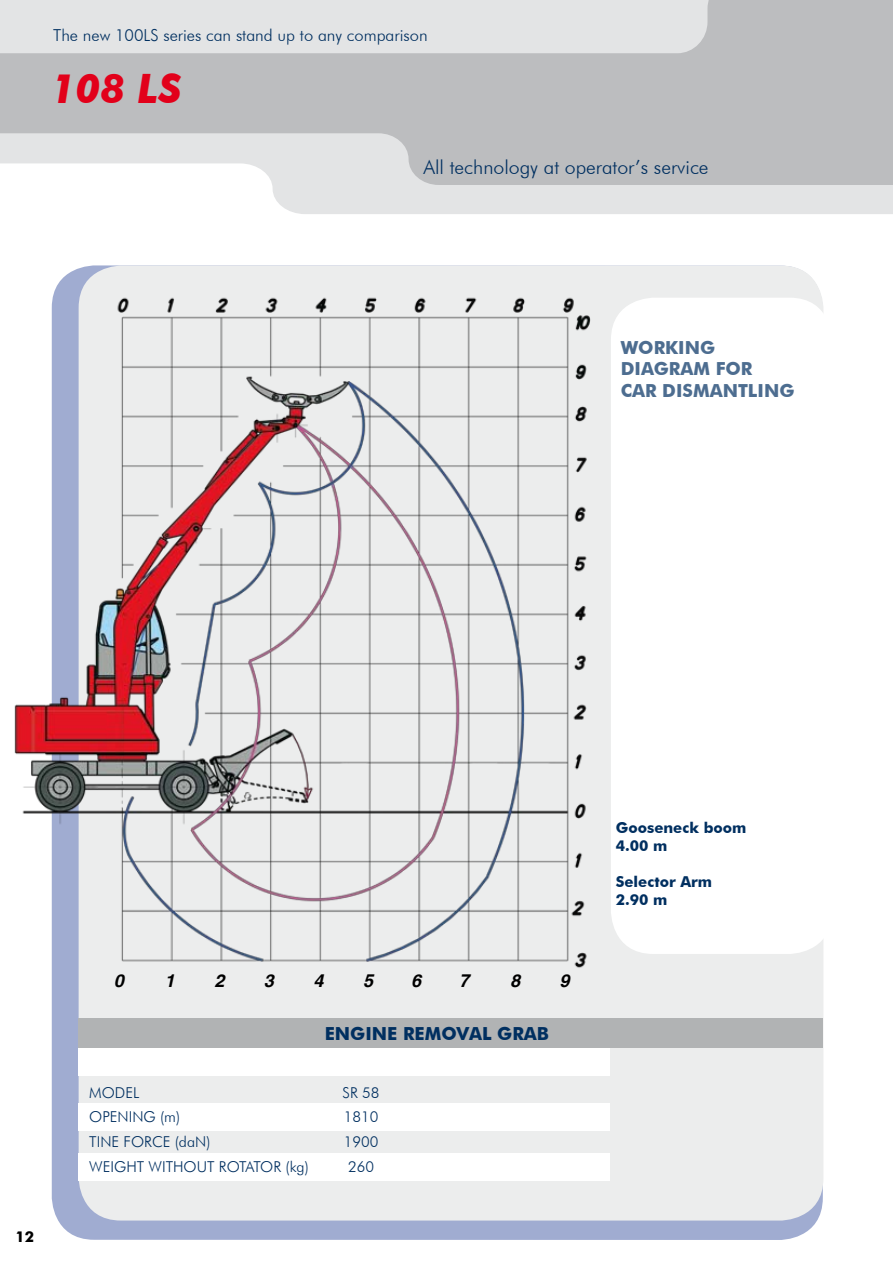
<style>
.page{position:relative;width:893px;height:1263px;background:#fff}
.page>*{position:absolute;margin:0;border:0;box-sizing:border-box;transform-origin:0 0}
.t1{font:italic 700 40.5px "Futura BT";color:#e2001a}
.t2{font:300 19.5px "Futura BT";color:#002f60}
.t3{font:700 18px/21.6px "Futura BT";color:#4d6d90}
.t4{font:700 18px "Futura BT";color:#002f60}
.t5{font:italic 700 18px "Helvetica";color:#000}
.t6{font:300 16.5px "Futura BT";color:#002f60}
.t7{font:300 15px/24.8px "Futura BT";color:#002f60;text-align:justify}
.t8{font:700 15px/18px "Futura BT";color:#002f60}
.t9{font:700 15px "Futura BT";color:#000}
</style>
<div class="page">
<div style="left:52px;top:265px;width:771px;height:975px;background:#a0acd1;border-radius:43px"></div>
<div style="left:79px;top:266px;width:744px;height:954px;background:#eceded;border-radius:43px"></div>
<div style="left:79px;top:1153px;width:531px;height:28px;background:#fff"></div>
<div style="left:79px;top:1103px;width:531px;height:28px;background:#fff"></div>
<div style="left:79px;top:1048px;width:531px;height:28px;background:#fff"></div>
<div style="left:79px;top:1018px;width:744px;height:30px;background:#b1b3b4"></div>
<div style="left:272px;top:185px;width:621px;height:29px;background:#e3e4e5"></div>
<svg style="left:0;top:0;width:893px;height:185px;background:#cacbcd"></svg>
<div style="left:611px;top:298px;width:221px;height:656px;background:#fff;border-radius:43px"></div>
<img style="left:14px;top:276px;width:577px;height:701px">
<p class="t6" style="left:53px;top:25px;width:376px">The new 100LS series can stand up to any comparison</p>
<h1 class="t1" style="left:51px;top:64px;width:132px">108 LS</h1>
<h2 class="t2" style="left:423px;top:155px;width:287px">All technology at operator’s service</h2>
<p class="t3" style="left:621px;top:337px;width:71px">WORKING<br>DIAGRAM</p>
<p class="t3" style="left:716px;top:358px;width:24px">FOR</p>
<p class="t3" style="left:621px;top:380px;width:13px">CAR</p>
<p class="t3" style="left:662px;top:380px;width:13px">DISMANTLING</p>
<p class="t9" style="left:16px;top:1227px;width:20px">12</p>
<p class="t5" style="left:114px;top:971px;width:12px">0</p>
<p class="t5" style="left:165px;top:971px;width:12px">1</p>
<p class="t5" style="left:214px;top:971px;width:12px">2</p>
<p class="t5" style="left:264px;top:971px;width:12px">3</p>
<p class="t5" style="left:313px;top:971px;width:12px">4</p>
<p class="t5" style="left:363px;top:971px;width:12px">5</p>
<p class="t5" style="left:411px;top:971px;width:12px">6</p>
<p class="t5" style="left:459px;top:971px;width:12px">7</p>
<p class="t5" style="left:510px;top:971px;width:12px">8</p>
<p class="t5" style="left:559px;top:971px;width:12px">9</p>
<p class="t7" style="left:89px;top:1080px;width:123px;text-align:left">Model<br>Openi ng (m)<br>Ti nE Force (dan)<br>Weight without</p>
<p class="t7" style="left:219px;top:1154px;width:10px">rotator</p>
<p class="t7" style="left:286px;top:1154px;width:25px">(kg)</p>
<p class="t4" style="left:325px;top:1022px;width:24px">ENGINE</p>
<p class="t4" style="left:403px;top:1022px;width:26px">REMO</p>
<p class="t4" style="left:457px;top:1022px;width:94px">VAL GRAB</p>
<p class="t7" style="left:343px;top:1080px;width:38px">SR 58<br>1810<br>1900<br>260</p>
<p class="t8" style="left:616px;top:818px;width:132px">GOOSENECK BOOM<br>4.00 M</p>
<p class="t8" style="left:616px;top:872px;width:98px">SELECTOR ARM<br>2.90 M</p>
</div>
